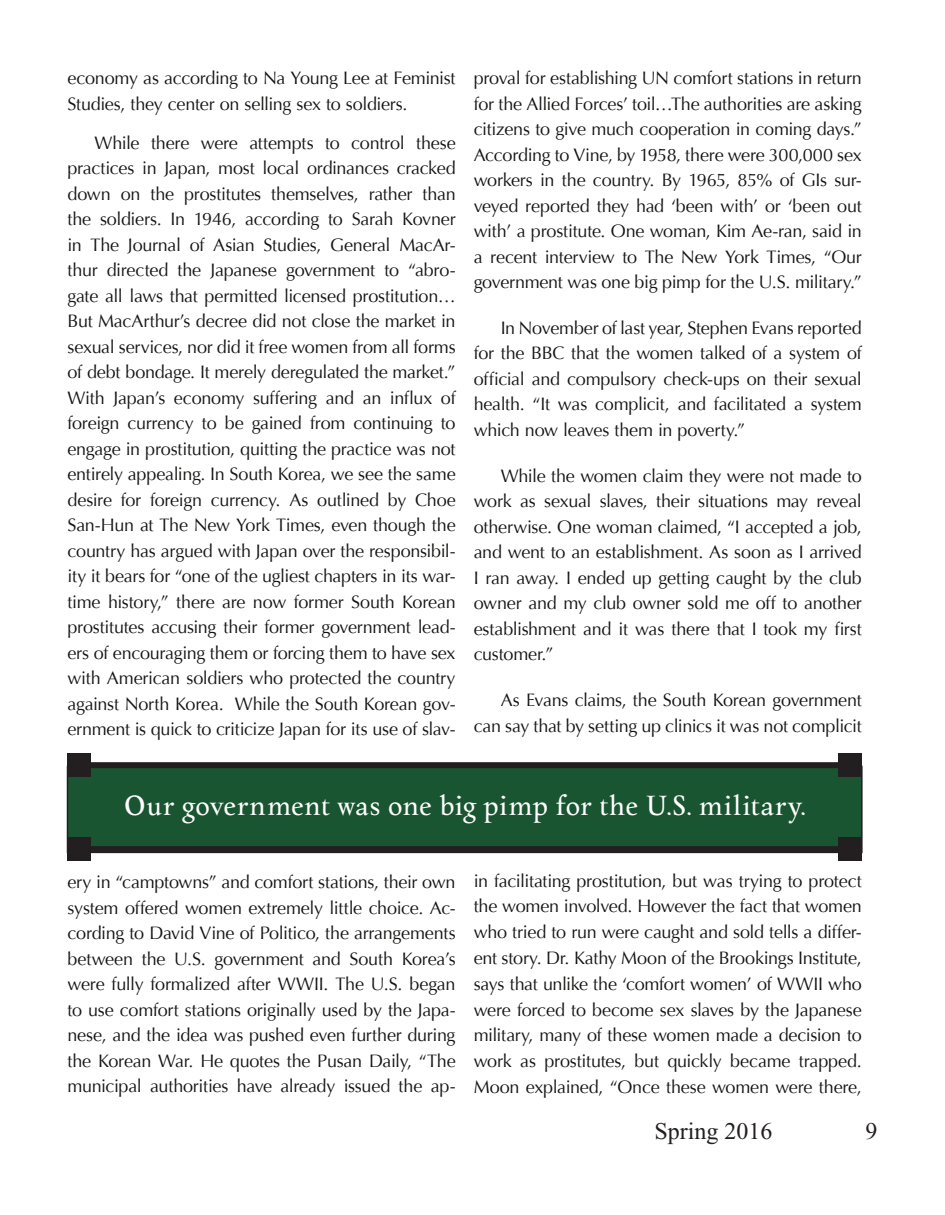
<style>
.page{position:relative;width:945px;height:1215px;background:#fff}
.page>*{position:absolute;margin:0;border:0;box-sizing:border-box;transform-origin:0 0}
.Pull_Quote{font:28.5px "Pan Turkish Da Ma";letter-spacing:-.005em;color:#fff}
.t1{font:24px "Times New Roman";color:#231f20}
.t2{font:18px/25.5px "Optima";letter-spacing:-.015em;color:#141413;text-align:justify}
</style>
<div class="page">
<div style="left:68px;top:766px;width:794px;height:86px;background:#185530"></div>
<div style="left:67px;top:766px;width:796px;height:87px;border:2px solid #231f20"></div>
<div style="left:80px;top:762px;width:770px;height:6px;background:#231f20"></div>
<div style="left:68px;top:753px;width:24px;height:24px;background:#231f20"></div>
<div style="left:838px;top:753px;width:24px;height:24px;background:#231f20"></div>
<div style="left:80px;top:846px;width:770px;height:6px;background:#231f20"></div>
<div style="left:68px;top:837px;width:24px;height:24px;background:#231f20"></div>
<div style="left:838px;top:837px;width:24px;height:24px;background:#231f20"></div>
<p class="t2" style="left:68px;top:65px;width:390px">economy as according to Na Young Lee at Feminist<br>Studies, they center on selling sex to soldiers.</p>
<p class="t2" style="left:68px;top:130px;width:390px;text-indent:27px">While there were attempts to control these practices in Japan, most local ordinances cracked down on the prostitutes themselves, rather than the soldiers. In 1946, according to Sarah Kovner in The Journal of Asian Studies, General MacAr&shy;thur directed the Japanese government to “abro&shy;gate all laws that permitted licensed prostitution… But MacArthur’s decree did not close the market in sexual services, nor did it free women from all forms of debt bondage. It merely deregulated the market.” With Japan’s economy suffering and an influx of foreign currency to be gained from continuing to engage in prostitution, quitting the practice was not entirely appealing. In South Korea, we see the same desire for foreign currency. As outlined by Choe San-Hun at The New York Times, even though the country has argued with Japan over the responsibil&shy;ity it bears for “one of the ugliest chapters in its war&shy;time history,” there are now former South Korean prostitutes accusing their former government lead&shy;ers of encouraging them or forcing them to have sex with American soldiers who protected the country against North Korea. While the South Korean gov&shy;ernment is quick to criticize Japan for its use of slav-</p>
<p class="t2" style="left:474px;top:65px;width:390px">proval for establishing UN comfort stations in return for the Allied Forces’ toil…The authorities are asking citizens to give much cooperation in coming days.” According to Vine, by 1958, there were 300,000 sex workers in the country. By 1965, 85% of GIs sur&shy;veyed reported they had ‘been with’ or ‘been out with’ a prostitute. One woman, Kim Ae-ran, said in a recent interview to The New York Times, “Our government was one big pimp for the U.S. military.”</p>
<p class="t2" style="left:474px;top:315px;width:390px;text-indent:27px">In November of last year, Stephen Evans reported for the BBC that the women talked of a system of official and compulsory check-ups on their sexual health. “It was complicit, and facilitated a system which now leaves them in poverty.”</p>
<p class="t2" style="left:474px;top:463px;width:390px;text-indent:27px">While the women claim they were not made to work as sexual slaves, their situations may reveal otherwise. One woman claimed, “I accepted a job, and went to an establishment. As soon as I arrived I ran away. I ended up getting caught by the club owner and my club owner sold me off to another establishment and it was there that I took my first customer.”</p>
<p class="t2" style="left:474px;top:687px;width:390px;text-align:right">As Evans claims, the South Korean government can say that by setting up clinics it was not complicit</p>
<p class="Pull_Quote" style="left:124px;top:789px;width:683px">Our government was one big pimp for the U.S. military.</p>
<p class="t2" style="left:68px;top:869px;width:390px">ery in “camptowns” and comfort stations, their own system offered women extremely little choice. Ac&shy;cording to David Vine of Politico, the arrangements between the U.S. government and South Korea’s were fully formalized after WWII. The U.S. began to use comfort stations originally used by the Japa&shy;nese, and the idea was pushed even further during the Korean War. He quotes the Pusan Daily, “The municipal authorities have already issued the ap-</p>
<p class="t2" style="left:474px;top:868px;width:390px">in facilitating prostitution, but was trying to protect the women involved. However the fact that women who tried to run were caught and sold tells a differ&shy;ent story. Dr. Kathy Moon of the Brookings Institute, says that unlike the ‘comfort women’ of WWII who were forced to become sex slaves by the Japanese military, many of these women made a decision to work as prostitutes, but quickly became trapped.<br>Moon explained, “Once these women were there,</p>
<p class="t1" style="left:654px;top:1117px;width:120px">Spring 2016</p>
<p class="t1" style="left:866px;top:1117px;width:13px">9</p>
</div>
